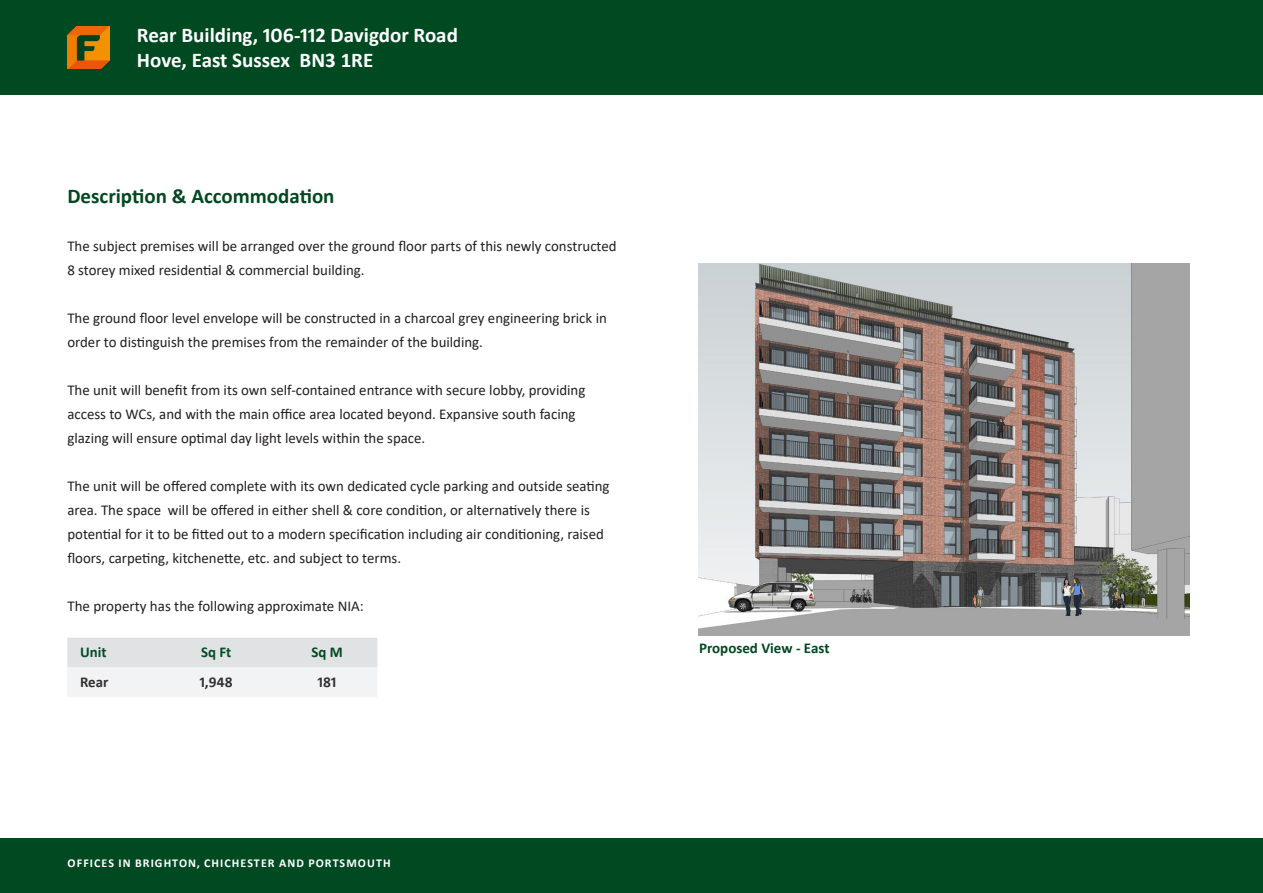
<style>
.page{position:relative;width:1263px;height:893px;background:#fff}
.page>*{position:absolute;margin:0;border:0;box-sizing:border-box;transform-origin:0 0}
.t1{font:700 21px "Calibri";color:#fff}
.Flude_-_Sub_Header{font:700 21px "Calibri";color:#004921}
.Flude_-_Standard_Paragraph_Text{font:15px/24px "Calibri";color:#231f20}
.Flude_-_Sub_Header-2{font:700 15px "Calibri";color:#004921}
.t2{font:700 15px "Calibri";color:#312f30}
.t3{font:700 15px "Calibri";color:#004f28}
.t4{font:700 12px "Calibri";letter-spacing:.09em;color:#fff}
</style>
<div class="page">
<div style="left:0;top:0;width:1263px;height:95px;background:#004921"></div>
<img style="left:67px;top:26px;width:43px;height:42px">
<div style="left:0;top:838px;width:1263px;height:55px;background:#004921"></div>
<svg style="left:67px;top:638px;width:310px;height:59px"></svg>
<img style="left:698px;top:264px;width:491px;height:371px">
<p class="t1" style="left:137px;top:20px;width:323px">Rear Building, 106-112 Davigdor Road</p>
<p class="t1" style="left:137px;top:45px;width:238px">Hove, East Sussex BN3 1RE</p>
<p class="Flude_-_Sub_Header" style="left:67px;top:181px;width:269px">Description &amp; Accommodation</p>
<p class="Flude_-_Standard_Paragraph_Text" style="left:67px;top:233px;width:551px">The subject premises will be arranged over the ground floor parts of this newly constructed<br>8 storey mixed residential &amp; commercial building.</p>
<p class="Flude_-_Standard_Paragraph_Text" style="left:67px;top:305px;width:541px">The ground floor level envelope will be constructed in a charcoal grey engineering brick in order to distinguish the premises from the remainder of the building.</p>
<p class="Flude_-_Standard_Paragraph_Text" style="left:67px;top:377px;width:519px">The unit will benefit from its own self-contained entrance with secure lobby, providing access to WCs, and with the main office area located beyond. Expansive south facing glazing will ensure optimal day light levels within the space.</p>
<p class="Flude_-_Standard_Paragraph_Text" style="left:67px;top:473px;width:544px">The unit will be offered complete with its own dedicated cycle parking and outside seating area. The space will be offered in either shell &amp; core condition, or alternatively there is potential for it to be fitted out to a modern specification including air conditioning, raised floors, carpeting, kitchenette, etc. and subject to terms.</p>
<p class="Flude_-_Standard_Paragraph_Text" style="left:67px;top:593px;width:298px">The property has the following approximate NIA:</p>
<p class="t3" style="left:80px;top:642px;width:28px">Unit</p>
<p class="t3" style="left:201px;top:642px;width:32px">Sq Ft</p>
<p class="Flude_-_Sub_Header-2" style="left:311px;top:642px;width:33px">Sq M</p>
<p class="t2" style="left:80px;top:671px;width:30px">Rear</p>
<p class="t2" style="left:200px;top:671px;width:34px">1,948</p>
<p class="t2" style="left:318px;top:671px;width:20px">181</p>
<p class="t4" style="left:68px;top:855px;width:324px">OFFICES IN BRIGHTON, CHICHESTER AND PORTSMOUTH</p>
<p class="Flude_-_Sub_Header-2" style="left:699px;top:638px;width:132px">Proposed View - East</p>
</div>
